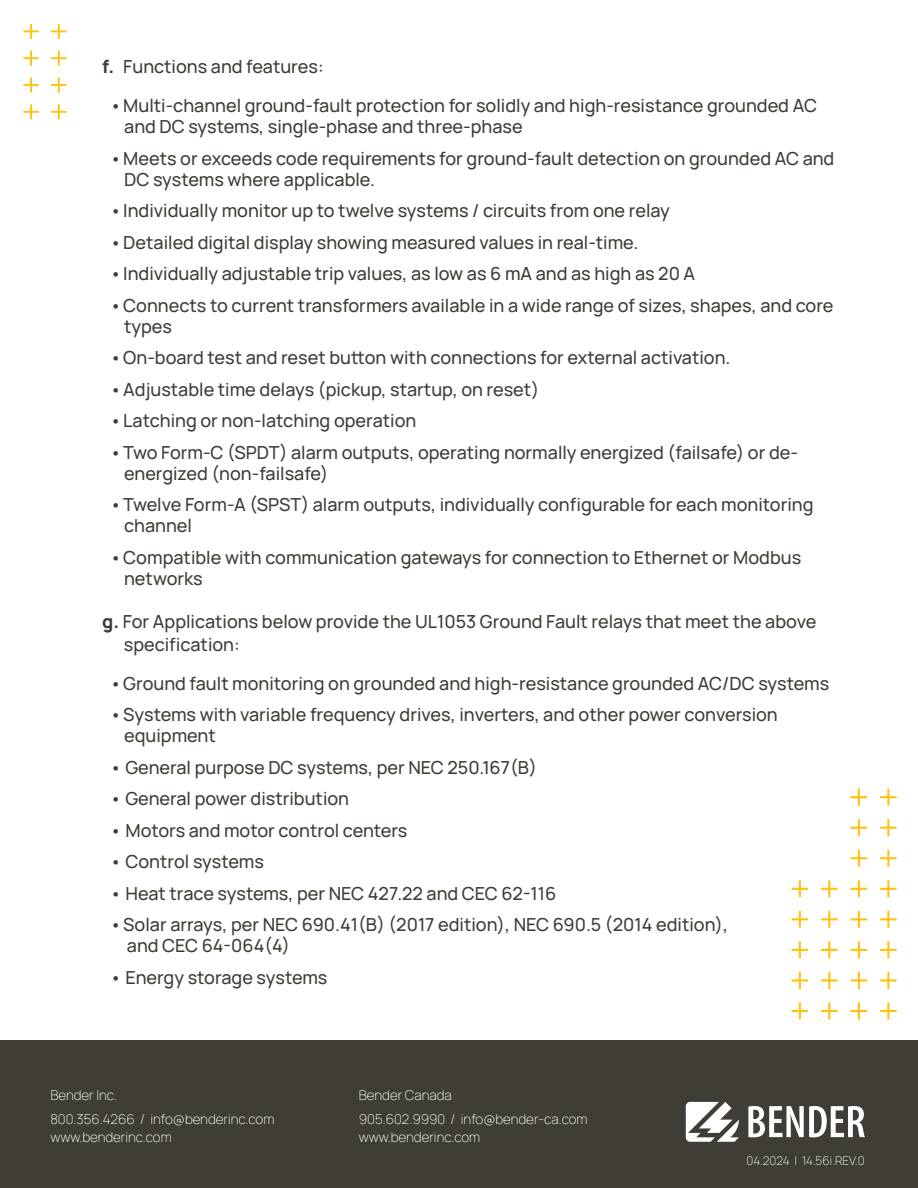
<style>
.page{position:relative;width:918px;height:1188px;background:#fff}
.page>*{position:absolute;margin:0;border:0;box-sizing:border-box;transform-origin:0 0}
.t1{font:500 18px/21px "Manrope";color:#3f3d36}
.t2{font:200 13.5px/24px "Manrope";color:#fff}
.t3{font:200 12px "Manrope";color:#fff}
.s1{font-weight:800}
</style>
<div class="page">
<div style="left:0;top:1041px;width:918px;height:147px;background:#3f3d36"></div>
<svg style="left:748px;top:1106px;width:117px;height:31px"></svg>
<svg style="left:686px;top:1102px;width:53px;height:40px"></svg>
<svg style="left:23px;top:51px;width:16px;height:15px"></svg>
<svg style="left:51px;top:51px;width:16px;height:15px"></svg>
<svg style="left:51px;top:24px;width:16px;height:15px"></svg>
<svg style="left:23px;top:24px;width:16px;height:15px"></svg>
<svg style="left:23px;top:78px;width:16px;height:14px"></svg>
<svg style="left:51px;top:78px;width:16px;height:14px"></svg>
<svg style="left:51px;top:104px;width:16px;height:15px"></svg>
<svg style="left:23px;top:104px;width:16px;height:15px"></svg>
<svg style="left:821px;top:1002px;width:17px;height:18px"></svg>
<svg style="left:821px;top:972px;width:17px;height:17px"></svg>
<svg style="left:792px;top:1002px;width:16px;height:18px"></svg>
<svg style="left:792px;top:972px;width:16px;height:17px"></svg>
<svg style="left:821px;top:941px;width:17px;height:17px"></svg>
<svg style="left:821px;top:911px;width:17px;height:17px"></svg>
<svg style="left:821px;top:880px;width:17px;height:17px"></svg>
<svg style="left:792px;top:911px;width:16px;height:17px"></svg>
<svg style="left:792px;top:880px;width:16px;height:17px"></svg>
<svg style="left:792px;top:941px;width:16px;height:17px"></svg>
<svg style="left:851px;top:972px;width:16px;height:17px"></svg>
<svg style="left:851px;top:1002px;width:16px;height:18px"></svg>
<svg style="left:880px;top:1002px;width:17px;height:18px"></svg>
<svg style="left:880px;top:972px;width:17px;height:17px"></svg>
<svg style="left:851px;top:941px;width:16px;height:17px"></svg>
<svg style="left:851px;top:880px;width:16px;height:17px"></svg>
<svg style="left:851px;top:911px;width:16px;height:17px"></svg>
<svg style="left:880px;top:911px;width:17px;height:17px"></svg>
<svg style="left:880px;top:880px;width:17px;height:17px"></svg>
<svg style="left:880px;top:941px;width:17px;height:17px"></svg>
<svg style="left:851px;top:850px;width:16px;height:17px"></svg>
<svg style="left:851px;top:789px;width:16px;height:17px"></svg>
<svg style="left:851px;top:819px;width:16px;height:17px"></svg>
<svg style="left:880px;top:819px;width:17px;height:17px"></svg>
<svg style="left:880px;top:789px;width:17px;height:17px"></svg>
<svg style="left:880px;top:850px;width:17px;height:17px"></svg>
<p class="t1" style="left:102px;top:55px;width:223px"><span class="s1">f.</span> Functions and features:</p>
<p class="t1" style="left:124px;top:94px;width:694px;text-indent:-14px">•Multi-channel ground-fault protection for solidly and high-resistance grounded AC and DC systems, single-phase and three-phase</p>
<p class="t1" style="left:124px;top:147px;width:712px;text-indent:-14px">•Meets or exceeds code requirements for ground-fault detection on grounded AC and<br>DC systems where applicable.</p>
<p class="t1" style="left:110px;top:199px;width:561px">•Individually monitor up to twelve systems / circuits from one relay</p>
<p class="t1" style="left:110px;top:231px;width:530px">•Detailed digital display showing measured values in real-time.</p>
<p class="t1" style="left:110px;top:262px;width:587px">•Individually adjustable trip values, as low as 6 mA and as high as 20 A</p>
<p class="t1" style="left:124px;top:294px;width:711px;text-indent:-14px">•Connects to current transformers available in a wide range of sizes, shapes, and core types</p>
<p class="t1" style="left:110px;top:346px;width:622px">•On-board test and reset button with connections for external activation.</p>
<p class="t1" style="left:110px;top:378px;width:431px">•Adjustable time delays (pickup, startup, on reset)</p>
<p class="t1" style="left:110px;top:409px;width:308px">•Latching or non-latching operation</p>
<p class="t1" style="left:124px;top:441px;width:675px;text-indent:-14px">•Two Form-C (SPDT) alarm outputs, operating normally energized (failsafe) or de&shy;energized (non-failsafe)</p>
<p class="t1" style="left:124px;top:493px;width:691px;text-indent:-14px">•Twelve Form-A (SPST) alarm outputs, individually configurable for each monitoring channel</p>
<p class="t1" style="left:124px;top:546px;width:679px;text-indent:-14px">•Compatible with communication gateways for connection to Ethernet or Modbus networks</p>
<p class="t1" style="left:124px;top:610px;width:694px;line-height:22.5px;text-indent:-22px"><span class="s1">g.</span> For Applications below provide the UL1053 Ground Fault relays that meet the above specification:</p>
<p class="t1" style="left:110px;top:672px;width:721px">•Ground fault monitoring on grounded and high-resistance grounded AC/DC systems</p>
<p class="t1" style="left:124px;top:703px;width:655px;text-indent:-14px">•Systems with variable frequency drives, inverters, and other power conversion equipment</p>
<p class="t1" style="left:110px;top:756px;width:429px">• General purpose DC systems, per NEC 250.167(B)</p>
<p class="t1" style="left:110px;top:787px;width:241px">• General power distribution</p>
<p class="t1" style="left:110px;top:819px;width:299px">• Motors and motor control centers</p>
<p class="t1" style="left:110px;top:850px;width:156px">• Control systems</p>
<p class="t1" style="left:110px;top:882px;width:448px">• Heat trace systems, per NEC 427.22 and CEC 62-116</p>
<p class="t1" style="left:127px;top:913px;width:603px;text-indent:-17px">•Solar arrays, per NEC 690.41(B) (2017 edition), NEC 690.5 (2014 edition), and CEC 64-064(4)</p>
<p class="t1" style="left:110px;top:966px;width:219px">• Energy storage systems</p>
<p class="t2" style="left:50px;top:1082px;width:225px">Bender Inc.<br>800.356.4266 / info@benderinc.com</p>
<p class="t2" style="left:50px;top:1124px;width:123px">www.benderinc.com</p>
<p class="t2" style="left:359px;top:1082px;width:230px">Bender Canada<br>905.602.9990 / info@bender-ca.com</p>
<p class="t2" style="left:359px;top:1124px;width:123px">www.benderinc.com</p>
<p class="t3" style="left:747px;top:1152px;width:120px">04.2024 | 14.56i.REV.0</p>
</div>
